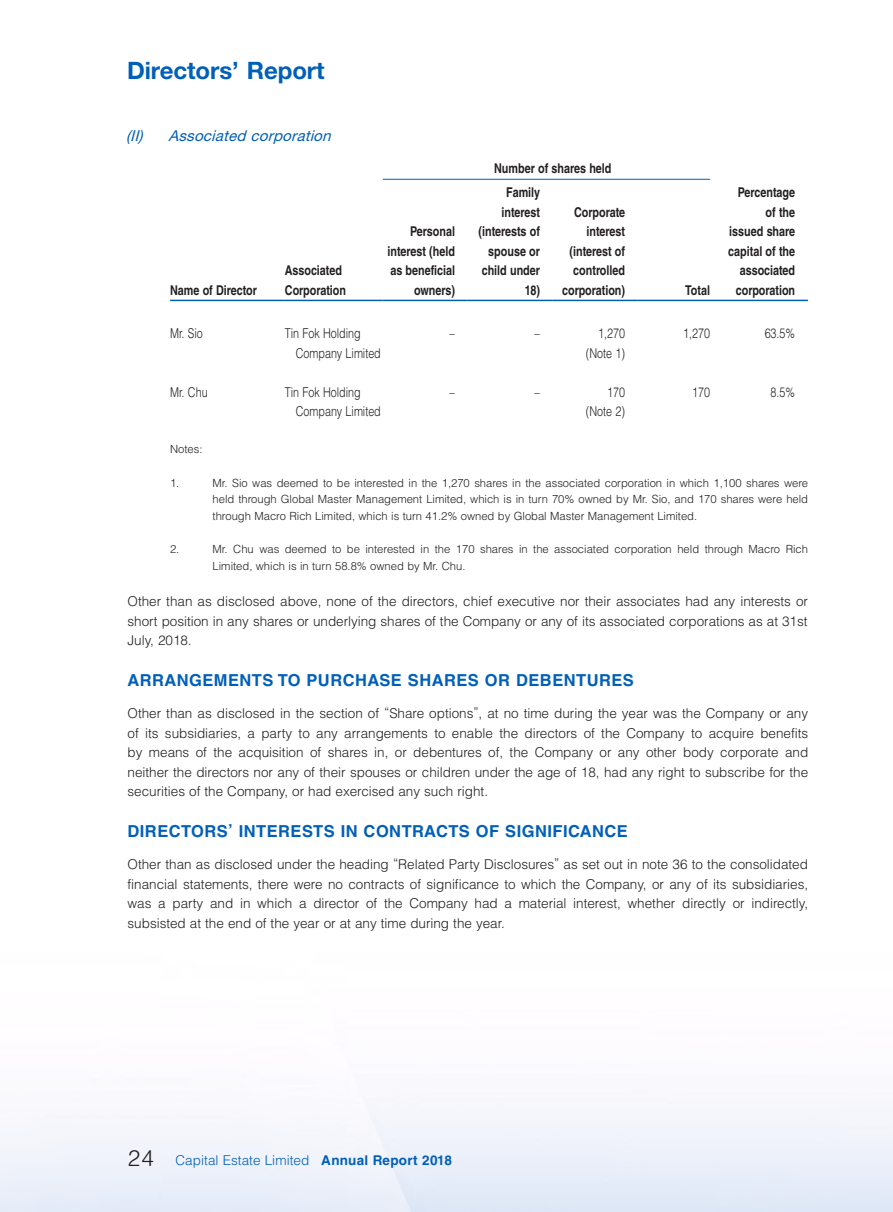
<style>
.page{position:relative;width:893px;height:1212px;background:#fff}
.page>*{position:absolute;margin:0;border:0;box-sizing:border-box;transform-origin:0 0}
.t1{font:700 24px "Helvetica Neue LT Std";letter-spacing:-.005em;color:#005fb9}
.t2{font:300 22.5px "Helvetica LT Std";color:#231f20}
.t3{font:700 16.5px "Helvetica LT Std";letter-spacing:.03em;color:#005fb9}
.t4{font:italic 15px "Helvetica Neue LT Std";color:#005fb9}
.t5{font:300 13.5px/19.5px "Helvetica LT Std";color:#231f20;text-align:justify}
.t6{font:700 13.5px/19.5px "Helvetica LT Std";color:#231f20;text-align:right;scale:.8 1}
.t7{font:300 13.5px/19.5px "Helvetica LT Std";color:#231f20;scale:.8 1}
.t8{font:300 13.5px "Helvetica LT Std";letter-spacing:.005em;color:#005fb9}
.t9{font:300 11.25px/16.5px "Helvetica LT Std";color:#231f20;text-align:justify}
.s1{font-weight:700}
</style>
<div class="page">
<hr style="left:383px;top:179px;width:327px;height:1px;background:#005fb9">
<hr style="left:170px;top:300px;width:115px;height:1px;background:#005fb9">
<hr style="left:285px;top:300px;width:98px;height:1px;background:#005fb9">
<hr style="left:383px;top:300px;width:85px;height:1px;background:#005fb9">
<hr style="left:468px;top:300px;width:85px;height:1px;background:#005fb9">
<hr style="left:553px;top:300px;width:85px;height:1px;background:#005fb9">
<hr style="left:638px;top:300px;width:85px;height:1px;background:#005fb9">
<hr style="left:723px;top:300px;width:85px;height:1px;background:#005fb9">
<h1 class="t1" style="left:127px;top:55px;width:199px">Directors’ Report</h1>
<p class="t4" style="left:126px;top:127px;width:18px">(II)</p>
<p class="t4" style="left:169px;top:127px;width:168px">Associated corporation</p>
<p class="t6" style="left:170px;top:280px;width:110px">Name of Director</p>
<p class="t6" style="left:285px;top:261px;width:78px;text-align:left">Associated<br>Corporation</p>
<p class="t6" style="left:388px;top:222px;width:86px">Personal interest (held as beneficial owners)</p>
<p class="t6" style="left:494px;top:159px;width:148px">Number of shares held</p>
<p class="t6" style="left:479px;top:183px;width:78px">Family interest (interests of spouse or child under<br>18)</p>
<p class="t6" style="left:562px;top:202px;width:80px">Corporate interest (interest of controlled corporation)</p>
<p class="t6" style="left:685px;top:280px;width:33px">Total</p>
<p class="t6" style="left:728px;top:183px;width:85px">Percentage of the issued share capital of the associated corporation</p>
<p class="t7" style="left:170px;top:324px;width:42px">Mr. Sio</p>
<p class="t7" style="left:296px;top:324px;width:108px;text-indent:-11px">Tin Fok Holding<br>Company Limited</p>
<p class="t7" style="left:450px;top:324px;width:8px">–</p>
<p class="t7" style="left:535px;top:324px;width:8px">–</p>
<p class="t7" style="left:586px;top:324px;width:50px;text-align:right">1,270 (Note 1)</p>
<p class="t7" style="left:683px;top:324px;width:35px">1,270</p>
<p class="t7" style="left:765px;top:324px;width:40px">63.5%</p>
<p class="t7" style="left:170px;top:382px;width:48px">Mr. Chu</p>
<p class="t7" style="left:296px;top:382px;width:108px;text-indent:-11px">Tin Fok Holding<br>Company Limited</p>
<p class="t7" style="left:450px;top:382px;width:8px">–</p>
<p class="t7" style="left:535px;top:382px;width:8px">–</p>
<p class="t7" style="left:586px;top:382px;width:50px;text-align:right">170 (Note 2)</p>
<p class="t7" style="left:692px;top:382px;width:24px">170</p>
<p class="t7" style="left:771px;top:382px;width:32px">8.5%</p>
<p class="t9" style="left:170px;top:441px;width:34px">Notes:</p>
<p class="t9" style="left:170px;top:474px;width:11px">1.</p>
<p class="t9" style="left:213px;top:474px;width:597px">Mr. Sio was deemed to be interested in the 1,270 shares in the associated corporation in which 1,100 shares were held through Global Master Management Limited, which is in turn 70% owned by Mr. Sio, and 170 shares were held through Macro Rich Limited, which is turn 41.2% owned by Global Master Management Limited.</p>
<p class="t9" style="left:170px;top:541px;width:11px">2.</p>
<p class="t9" style="left:213px;top:541px;width:597px">Mr. Chu was deemed to be interested in the 170 shares in the associated corporation held through Macro Rich<br>Limited, which is in turn 58.8% owned by Mr. Chu.</p>
<p class="t5" style="left:128px;top:591px;width:682px">Other than as disclosed above, none of the directors, chief executive nor their associates had any interests or short position in any shares or underlying shares of the Company or any of its associated corporations as at 31st July, 2018.</p>
<p class="t3" style="left:128px;top:670px;width:508px">ARRANGEMENTS TO PURCHASE SHARES OR DEBENTURES</p>
<p class="t5" style="left:128px;top:703px;width:682px">Other than as disclosed in the section of “Share options”, at no time during the year was the Company or any of its subsidiaries, a party to any arrangements to enable the directors of the Company to acquire benefits by means of the acquisition of shares in, or debentures of, the Company or any other body corporate and neither the directors nor any of their spouses or children under the age of 18, had any right to subscribe for the securities of the Company, or had exercised any such right.</p>
<p class="t3" style="left:128px;top:821px;width:502px">DIRECTORS’ INTERESTS IN CONTRACTS OF SIGNIFICANCE</p>
<p class="t5" style="left:128px;top:854px;width:682px">Other than as disclosed under the heading “Related Party Disclosures” as set out in note 36 to the consolidated financial statements, there were no contracts of significance to which the Company, or any of its subsidiaries, was a party and in which a director of the Company had a material interest, whether directly or indirectly, subsisted at the end of the year or at any time during the year.</p>
<h2 class="t2" style="left:128px;top:1144px;width:28px">24</h2>
<p class="t8" style="left:175px;top:1151px;width:278px">Capital Estate Limited <span class="s1">Annual Report 2018</span></p>
</div>
